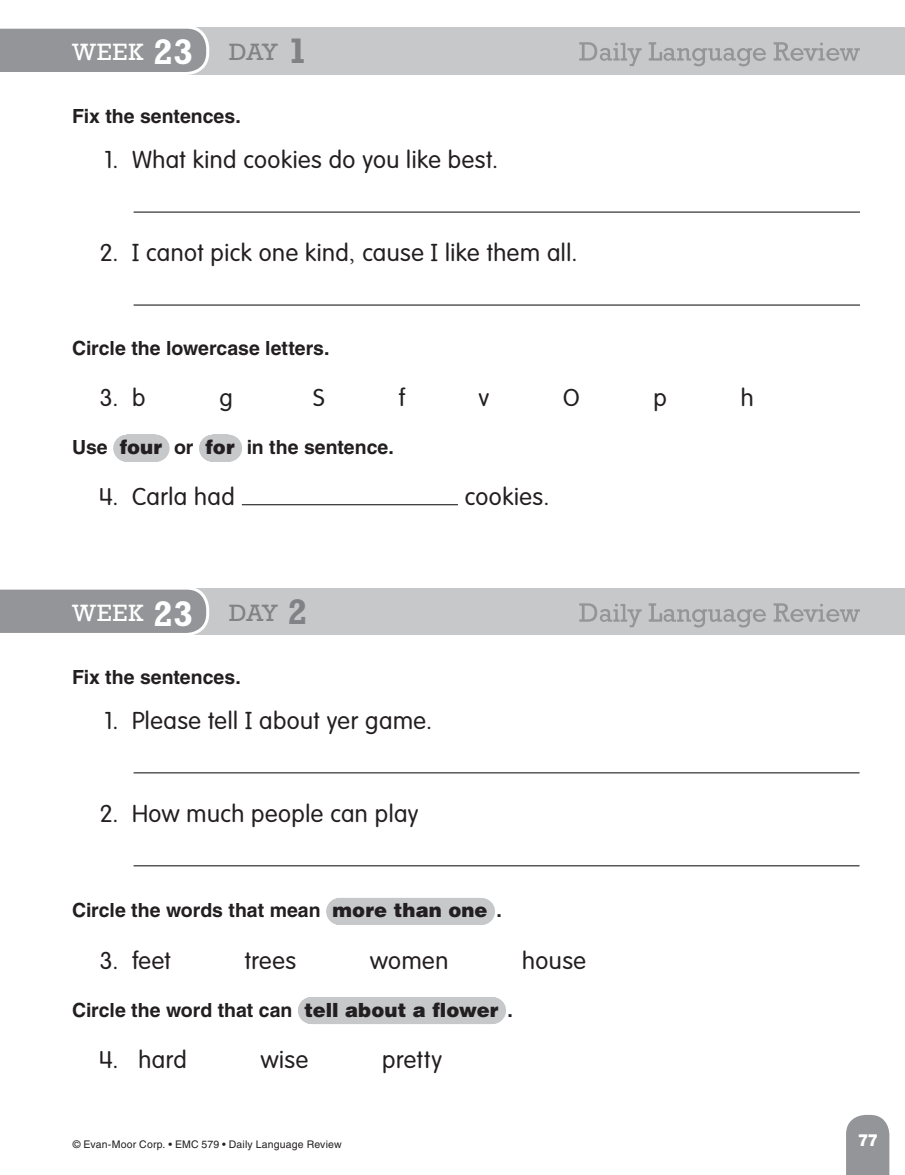
<style>
.page{position:relative;width:905px;height:1175px;background:#fff}
.page>*{position:absolute;margin:0;border:0;box-sizing:border-box;transform-origin:0 0}
.t1{font:300 24px "Em VAG Rounded Standard";letter-spacing:.02em;color:#231f20}
.t2{font:24px "Rockwell Std";letter-spacing:.035em;color:#fff}
.t3{font:24px "Rockwell Std";letter-spacing:-.025em;color:#808285}
.t4{font:700 19.5px "Helvetica LT Std";color:#231f20}
.t5{font:900 16.5px "Helvetica LT Std";color:#fff;scale:.9 1}
.t6{font:10.5px "Helvetica LT Std";letter-spacing:.015em;color:#231f20}
.s1{font-weight:700;font-size:36px}
.s2{font-weight:900}
</style>
<div class="page">
<svg style="left:846px;top:1114px;width:44px;height:60px;background:#9c9ea1"></svg>
<div style="left:56px;top:27px;width:848px;height:47px;background:#c7c8ca"></div>
<svg style="left:0;top:27px;width:209px;height:48px;background:#9fa1a3"></svg>
<div style="left:57px;top:588px;width:847px;height:46px;background:#c7c8ca"></div>
<svg style="left:0;top:588px;width:209px;height:47px;background:#9d9fa2"></svg>
<svg style="left:579px;top:42px;width:281px;height:24px"></svg>
<svg style="left:579px;top:603px;width:281px;height:24px"></svg>
<hr style="left:134px;top:772px;width:725px;height:1px;background:#231f20">
<hr style="left:134px;top:865px;width:725px;height:1px;background:#231f20">
<div style="left:339px;top:898px;width:142px;height:27px;background:#c7c8ca"></div>
<div style="left:311px;top:997px;width:181px;height:27px;background:#c7c8ca"></div>
<hr style="left:134px;top:211px;width:726px;height:2px;background:#231f20">
<hr style="left:134px;top:304px;width:726px;height:1px;background:#231f20">
<svg style="left:127px;top:435px;width:29px;height:27px"></svg>
<svg style="left:212px;top:435px;width:17px;height:27px"></svg>
<hr style="left:242px;top:504px;width:216px;height:1px;background:#231f20">
<p class="t2" style="left:72px;top:38px;width:123px">WEEK <span class="s1">23</span></p>
<p class="t3" style="left:229px;top:38px;width:80px">DAY <span class="s1">1</span></p>
<p class="t4" style="left:72px;top:104px;width:170px">Fix the sentences.</p>
<p class="t1" style="left:104px;top:146px;width:395px">1. What kind cookies do you like best.</p>
<p class="t1" style="left:100px;top:239px;width:479px">2. I canot pick one kind, cause I like them all.</p>
<p class="t4" style="left:72px;top:336px;width:259px">Circle the lowercase letters.</p>
<p class="t1" style="left:100px;top:384px;width:47px">3. b</p>
<p class="t1" style="left:219px;top:384px;width:15px">g</p>
<p class="t1" style="left:313px;top:384px;width:13px">S</p>
<p class="t1" style="left:399px;top:384px;width:8px">f</p>
<p class="t1" style="left:479px;top:384px;width:12px">v</p>
<p class="t1" style="left:563px;top:384px;width:18px">O</p>
<p class="t1" style="left:653px;top:384px;width:15px">p</p>
<p class="t1" style="left:740px;top:384px;width:14px">h</p>
<p class="t4" style="left:72px;top:435px;width:323px">Use <span class="s2">four</span> or <span class="s2">for</span> in the sentence.</p>
<p class="t1" style="left:99px;top:483px;width:137px">4. Carla had</p>
<p class="t1" style="left:465px;top:483px;width:86px">cookies.</p>
<p class="t2" style="left:72px;top:599px;width:123px">WEEK <span class="s1">23</span></p>
<p class="t3" style="left:229px;top:598px;width:80px">DAY <span class="s1">2</span></p>
<p class="t4" style="left:72px;top:664px;width:170px">Fix the sentences.</p>
<p class="t1" style="left:104px;top:706px;width:329px">1. Please tell I about yer game.</p>
<p class="t1" style="left:100px;top:799px;width:320px">2. How much people can play</p>
<p class="t4" style="left:72px;top:898px;width:431px">Circle the words that mean <span class="s2">more than one</span> .</p>
<p class="t1" style="left:100px;top:946px;width:72px">3. feet</p>
<p class="t1" style="left:245px;top:946px;width:53px">trees</p>
<p class="t1" style="left:370px;top:946px;width:80px">women</p>
<p class="t1" style="left:522px;top:946px;width:65px">house</p>
<p class="t4" style="left:72px;top:997px;width:442px">Circle the word that can <span class="s2">tell about a flower</span> .</p>
<p class="t1" style="left:99px;top:1045px;width:89px">4. hard</p>
<p class="t1" style="left:261px;top:1045px;width:49px">wise</p>
<p class="t1" style="left:382px;top:1045px;width:61px">pretty</p>
<p class="t6" style="left:73px;top:1138px;width:270px">© Evan-Moor Corp. • EMC 579 • Daily Language Review</p>
<p class="t5" style="left:858px;top:1128px;width:23px">77</p>
</div>
